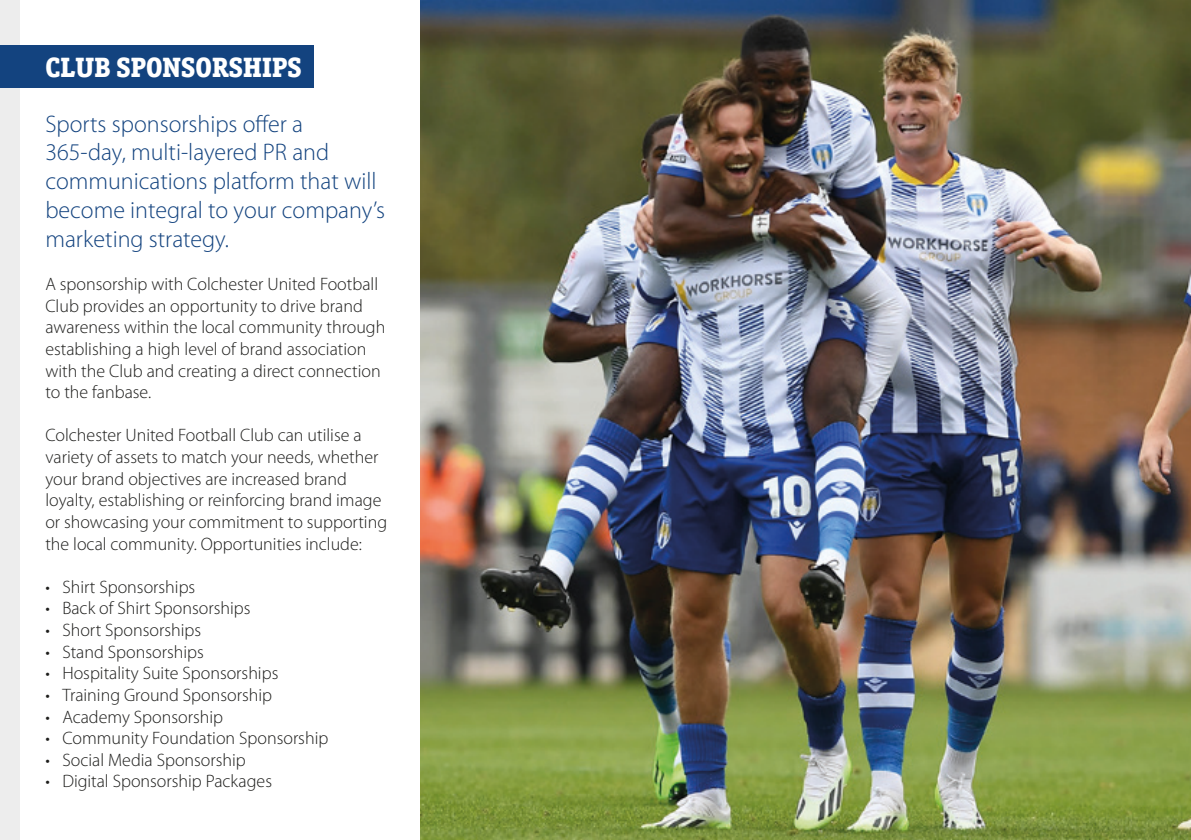
<style>
.page{position:relative;width:1191px;height:840px;background:#fff}
.page>*{position:absolute;margin:0;border:0;box-sizing:border-box;transform-origin:0 0}
.t1{font:800 28px "Officina Ser ITC";color:#fff}
.t2{font:300 24px/28.8px "Myriad Pro";color:#13437f}
.t3{font:300 18px/21.6px "Myriad Pro";color:#1d1d1b}
</style>
<div class="page">
<img style="left:420px;top:0;width:771px;height:839px">
<div style="left:0;top:0;width:20px;height:839px;background:#ededed"></div>
<div style="left:0;top:45px;width:313px;height:43px;background:#13437f"></div>
<p class="t1" style="left:45px;top:50px;width:258px">CLUB SPONSORSHIPS</p>
<p class="t2" style="left:45px;top:109px;width:341px">Sports sponsorships offer a<br>365-day, multi-layered PR and communications platform that will become integral to your company’s marketing strategy.</p>
<p class="t3" style="left:45px;top:273px;width:341px">A sponsorship with Colchester United Football Club provides an opportunity to drive brand awareness within the local community through establishing a high level of brand association with the Club and creating a direct connection to the fanbase.</p>
<p class="t3" style="left:45px;top:424px;width:343px">Colchester United Football Club can utilise a variety of assets to match your needs, whether your brand objectives are increased brand loyalty, establishing or reinforcing brand image or showcasing your commitment to supporting the local community. Opportunities include:</p>
<p class="t3" style="left:45px;top:576px;width:151px">• Shirt Sponsorships</p>
<p class="t3" style="left:45px;top:597px;width:207px">• Back of Shirt Sponsorships</p>
<p class="t3" style="left:45px;top:619px;width:157px">• Short Sponsorships</p>
<p class="t3" style="left:45px;top:640px;width:160px">• Stand Sponsorships</p>
<p class="t3" style="left:45px;top:662px;width:234px">• Hospitality Suite Sponsorships</p>
<p class="t3" style="left:45px;top:684px;width:228px">• Training Ground Sponsorship</p>
<p class="t3" style="left:45px;top:705px;width:179px">• Academy Sponsorship</p>
<p class="t3" style="left:45px;top:727px;width:284px">• Community Foundation Sponsorship</p>
<p class="t3" style="left:45px;top:748px;width:202px">• Social Media Sponsorship</p>
<p class="t3" style="left:45px;top:770px;width:228px">• Digital Sponsorship Packages</p>
</div>
